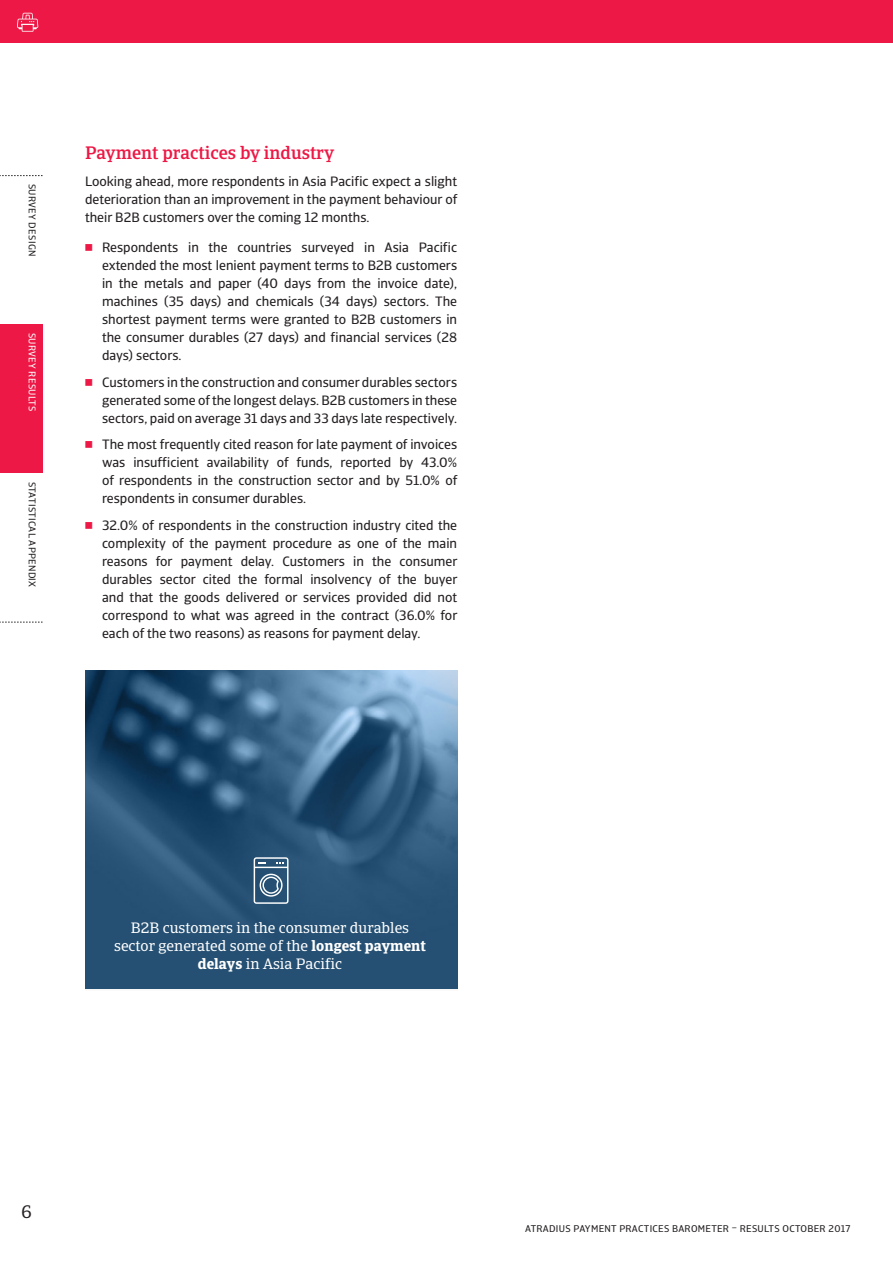
<style>
.page{position:relative;width:893px;height:1263px;background:#fff}
.page>*{position:absolute;margin:0;border:0;box-sizing:border-box;transform-origin:0 0}
.t1{font:500 18px "Catalana";color:#ed1845}
.t2{font:18px "Catalana";color:#231f20}
.t3{font:15px/18px "Catalana";color:#fff;text-align:center}
.t4{font:13.5px/18px "Catalana Sans";color:#231f20;text-align:justify}
.t5{font:9.75px "Catalana Sans";letter-spacing:.03em;color:#231f20}
.t6{font:9.75px "Catalana Sans";letter-spacing:.03em;color:#fff}
.s1{font-family:"Universal Newswith Comm Pi";color:#ed1845}
.s2{font-weight:700}
</style>
<div class="page">
<div style="left:0;top:0;width:893px;height:43px;background:#ed1845"></div>
<svg style="left:17px;top:13px;width:21px;height:19px"></svg>
<div style="left:0;top:324px;width:43px;height:149px;background:#ed1845"></div>
<svg style="left:0;top:175px;width:43px;height:1px"></svg>
<svg style="left:0;top:622px;width:43px;height:1px"></svg>
<img style="left:85px;top:670px;width:372px;height:319px">
<svg style="left:254px;top:857px;width:35px;height:47px;background:#618099"></svg>
<p class="t5" style="left:38px;top:184px;width:74px;rotate:90deg">SURVEY DESIGN</p>
<p class="t6" style="left:38px;top:333px;width:80px;rotate:90deg">SURVEY RESULTS</p>
<p class="t5" style="left:38px;top:482px;width:107px;rotate:90deg">STATISTICAL APPENDIX</p>
<h1 class="t1" style="left:85px;top:142px;width:251px">Payment practices by industry</h1>
<p class="t4" style="left:85px;top:172px;width:374px">Looking ahead, more respondents in Asia Pacific expect a slight deterioration than an improvement in the payment behaviour of their B2B customers over the coming 12 months.</p>
<p class="t4" style="left:102px;top:239px;width:357px;text-indent:-17px"><span class="s1">7</span> Respondents in the countries surveyed in Asia Pacific extended the most lenient payment terms to B2B customers in the metals and paper (40 days from the invoice date), machines (35 days) and chemicals (34 days) sectors. The shortest payment terms were granted to B2B customers in the consumer durables (27 days) and financial services (28 days) sectors.</p>
<p class="t4" style="left:102px;top:373px;width:357px;text-indent:-17px"><span class="s1">7</span> Customers in the construction and consumer durables sectors generated some of the longest delays. B2B customers in these sectors, paid on average 31 days and 33 days late respectively.</p>
<p class="t4" style="left:102px;top:436px;width:357px;text-indent:-17px"><span class="s1">7</span> The most frequently cited reason for late payment of invoices was insufficient availability of funds, reported by 43.0% of respondents in the construction sector and by 51.0% of respondents in consumer durables.</p>
<p class="t4" style="left:102px;top:516px;width:357px;text-indent:-17px"><span class="s1">7</span> 32.0% of respondents in the construction industry cited the complexity of the payment procedure as one of the main reasons for payment delay. Customers in the consumer durables sector cited the formal insolvency of the buyer and that the goods delivered or services provided did not correspond to what was agreed in the contract (36.0% for each of the two reasons) as reasons for payment delay.</p>
<p class="t3" style="left:114px;top:919px;width:313px">B2B customers in the consumer durables sector generated some of the <span class="s2">longest payment delays</span> in Asia Pacific</p>
<h1 class="t2" style="left:21px;top:1201px;width:12px">6</h1>
<p class="t5" style="left:525px;top:1223px;width:327px">ATRADIUS PAYMENT PRACTICES BAROMETER – RESULTS OCTOBER 2017</p>
</div>
